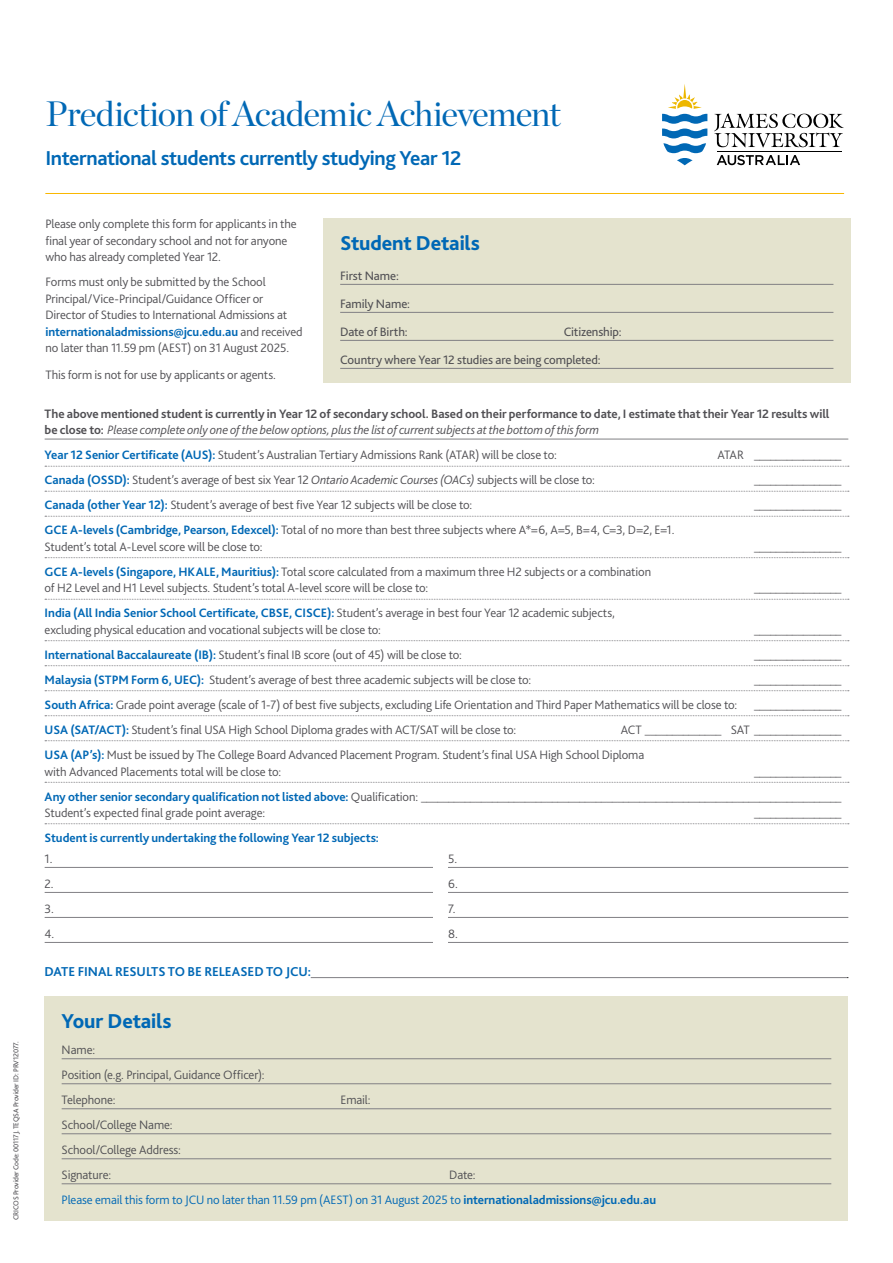
<style>
.page{position:relative;width:893px;height:1263px;background:#fff}
.page>*{position:absolute;margin:0;border:0;box-sizing:border-box;transform-origin:0 0}
.t1{font:35.25px "Chronicle Display";letter-spacing:-.03em;color:#0068b5}
.t2{font:700 21px "Bliss 2";letter-spacing:-.02em;color:#0068b5}
.t3{font:800 21px "Bliss 2";letter-spacing:-.01em;color:#0068b5}
.t4{font:700 13.5px "Bliss 2";letter-spacing:-.005em;color:#0068b5}
.t5{font:300 12.75px/16.5px "Bliss 2";letter-spacing:-.01em;color:#504f53}
.t6{font:700 12.75px/16.5px "Bliss 2";letter-spacing:-.005em;color:#504f53}
.t7{font:300 12.75px/25px "Bliss 2";letter-spacing:-.01em;color:#0068b5}
.t8{font:12.75px/28px "Bliss 2";letter-spacing:-.01em;color:#504f53}
.t9{font:700 12.75px "Bliss 2";letter-spacing:-.005em;color:#0068b5}
.t10{font:7.5px "Bliss 2";letter-spacing:-.02em;color:#504f53}
.s1{font-weight:700;color:#0068b5}
.s2{font-weight:300;font-style:italic}
.s3{font-style:italic}
.s4{color:#504f53}
.s5{font-weight:700}
</style>
<div class="page">
<div style="left:323px;top:219px;width:527px;height:164px;background:#e4e3ce"></div>
<hr style="left:340px;top:284px;width:493px;height:1px;background:#818084">
<hr style="left:340px;top:312px;width:493px;height:1px;background:#818084">
<hr style="left:340px;top:340px;width:493px;height:1px;background:#818084">
<hr style="left:340px;top:368px;width:493px;height:1px;background:#818084">
<hr style="left:45px;top:439px;width:803px;height:1px;background:#818084">
<svg style="left:45px;top:466px;width:804px;height:1px"></svg>
<svg style="left:45px;top:491px;width:804px;height:1px"></svg>
<svg style="left:45px;top:516px;width:804px;height:1px"></svg>
<svg style="left:45px;top:557px;width:804px;height:1px"></svg>
<svg style="left:45px;top:599px;width:804px;height:1px"></svg>
<svg style="left:45px;top:640px;width:804px;height:1px"></svg>
<svg style="left:45px;top:665px;width:804px;height:1px"></svg>
<svg style="left:45px;top:690px;width:804px;height:1px"></svg>
<svg style="left:45px;top:715px;width:804px;height:1px"></svg>
<svg style="left:45px;top:740px;width:804px;height:1px"></svg>
<svg style="left:45px;top:782px;width:804px;height:1px"></svg>
<svg style="left:45px;top:823px;width:804px;height:1px"></svg>
<hr style="left:45px;top:867px;width:803px;height:1px;background:#818084">
<hr style="left:45px;top:892px;width:803px;height:1px;background:#818084">
<hr style="left:45px;top:917px;width:803px;height:1px;background:#818084">
<hr style="left:45px;top:942px;width:803px;height:1px;background:#818084">
<hr style="left:311px;top:977px;width:536px;height:1px;background:#818084">
<hr style="left:45px;top:193px;width:799px;height:1px;background:#f9b700">
<div style="left:434px;top:855px;width:14px;height:96px;background:#fff"></div>
<svg style="left:662px;top:84px;width:45px;height:81px"></svg>
<svg style="left:714px;top:113px;width:130px;height:34px"></svg>
<hr style="left:717px;top:151px;width:125px;height:1px;background:#000">
<svg style="left:717px;top:155px;width:83px;height:10px"></svg>
<div style="left:45px;top:996px;width:803px;height:224px;background:#e4e3ce"></div>
<hr style="left:62px;top:1058px;width:769px;height:1px;background:#818084">
<hr style="left:62px;top:1083px;width:769px;height:1px;background:#818084">
<hr style="left:62px;top:1108px;width:769px;height:1px;background:#818084">
<hr style="left:62px;top:1133px;width:769px;height:1px;background:#818084">
<hr style="left:62px;top:1158px;width:769px;height:1px;background:#818084">
<hr style="left:62px;top:1183px;width:769px;height:1px;background:#818084">
<p class="t10" style="left:11px;top:1220px;width:180px;rotate:-90deg">CRICOS Provider Code: 00117J. TEQSA Provider ID: PRV12077.</p>
<h1 class="t1" style="left:45px;top:86px;width:517px">Prediction of Academic Achievement</h1>
<h2 class="t2" style="left:45px;top:145px;width:418px">International students currently studying Year 12</h2>
<p class="t5" style="left:45px;top:216px;width:253px">Please only complete this form for applicants in the final year of secondary school and not for anyone who has already completed Year 12.</p>
<p class="t5" style="left:45px;top:274px;width:259px">Forms must only be submitted by the School Principal/Vice-Principal/Guidance Officer or Director of Studies to International Admissions at <span class="s1">internationaladmissions@jcu.edu.au</span> and received no later than 11.59 pm (AEST) on 31 August 2025.</p>
<p class="t5" style="left:45px;top:366px;width:232px">This form is not for use by applicants or agents.</p>
<h2 class="t3" style="left:340px;top:230px;width:141px">Student Details</h2>
<p class="t8" style="left:340px;top:261px;width:71px">First Name:<br>Family Name:<br>Date of Birth:</p>
<p class="t8" style="left:340px;top:317px;width:283px;text-indent:223px">Citizenship:<br>Country where Year 12 studies are being completed:</p>
<p class="t6" style="left:45px;top:405px;width:786px">The above mentioned student is currently in Year 12 of secondary school. Based on their performance to date, I estimate that their Year 12 results will be close to: <span class="s2">Please complete only one of the below options, plus the list of current subjects at the bottom of this form</span></p>
<p class="t5" style="left:45px;top:447px;width:514px"><span class="s1">Year 12 Senior Certificate (AUS):</span> Student’s Australian Tertiary Admissions Rank (ATAR) will be close to:</p>
<p class="t5" style="left:717px;top:447px;width:126px">ATAR ________________</p>
<p class="t5" style="left:45px;top:472px;width:552px"><span class="s1">Canada (OSSD):</span> Student’s average of best six Year 12 <span class="s3">Ontario Academic Courses (OACs)</span> subjects will be close to:</p>
<p class="t5" style="left:754px;top:472px;width:89px">________________</p>
<p class="t5" style="left:45px;top:497px;width:429px"><span class="s1">Canada (other Year 12):</span> Student’s average of best five Year 12 subjects will be close to:</p>
<p class="t5" style="left:754px;top:497px;width:89px">________________</p>
<p class="t5" style="left:45px;top:522px;width:631px"><span class="s1">GCE A-levels (Cambridge, Pearson, Edexcel):</span> Total of no more than best three subjects where A*=6, A=5, B=4, C=3, D=2, E=1.<br>Student’s total A-Level score will be close to:</p>
<p class="t5" style="left:754px;top:538px;width:89px">________________</p>
<p class="t5" style="left:45px;top:563px;width:608px"><span class="s1">GCE A-levels (Singapore, HKALE, Mauritius):</span> Total score calculated from a maximum three H2 subjects or a combination of H2 Level and H1 Level subjects. Student’s total A-level score will be close to:</p>
<p class="t5" style="left:754px;top:580px;width:89px">________________</p>
<p class="t5" style="left:45px;top:605px;width:572px"><span class="s1">India (All India Senior School Certificate, CBSE, CISCE):</span> Student’s average in best four Year 12 academic subjects, excluding physical education and vocational subjects will be close to:</p>
<p class="t5" style="left:754px;top:621px;width:89px">________________</p>
<p class="t5" style="left:45px;top:646px;width:419px"><span class="s1">International Baccalaureate (IB):</span> Student’s final IB score (out of 45) will be close to:</p>
<p class="t5" style="left:754px;top:646px;width:89px">________________</p>
<p class="t5" style="left:45px;top:671px;width:488px"><span class="s1">Malaysia (STPM Form 6, UEC):</span> Student’s average of best three academic subjects will be close to:</p>
<p class="t5" style="left:754px;top:671px;width:89px">________________</p>
<p class="t5" style="left:45px;top:696px;width:694px"><span class="s1">South Africa:</span> Grade point average (scale of 1-7) of best five subjects, excluding Life Orientation and Third Paper Mathematics will be close to:</p>
<p class="t5" style="left:754px;top:696px;width:89px">________________</p>
<p class="t5" style="left:45px;top:721px;width:473px"><span class="s1">USA (SAT/ACT):</span> Student’s final USA High School Diploma grades with ACT/SAT will be close to:</p>
<p class="t5" style="left:45px;top:717px;width:798px;line-height:25px;text-indent:576px">ACT ______________ SAT ________________<br><span class="s1">USA (AP’s):</span> Must be issued by The College Board Advanced Placement Program. Student’s final USA High School Diploma</p>
<p class="t5" style="left:45px;top:763px;width:238px">with Advanced Placements total will be close to:</p>
<p class="t5" style="left:45px;top:759px;width:798px;line-height:25px;text-align:right">________________<br><span class="s1">Any other senior secondary qualification not listed above:</span> Qualification: _____________________________________________________________________________</p>
<p class="t5" style="left:45px;top:804px;width:222px">Student’s expected final grade point average:</p>
<p class="t5" style="left:754px;top:804px;width:89px">________________</p>
<p class="t9" style="left:45px;top:830px;width:336px">Student is currently undertaking the following Year 12 subjects:</p>
<p class="t5" style="left:45px;top:850px;width:9px">1.</p>
<p class="t5" style="left:448px;top:850px;width:11px">5.</p>
<p class="t5" style="left:45px;top:875px;width:11px">2.</p>
<p class="t5" style="left:448px;top:875px;width:11px">6.</p>
<p class="t5" style="left:45px;top:900px;width:11px">3.</p>
<p class="t5" style="left:448px;top:900px;width:9px">7.</p>
<p class="t5" style="left:45px;top:925px;width:11px">4.</p>
<p class="t5" style="left:448px;top:925px;width:11px">8.</p>
<p class="t4" style="left:45px;top:963px;width:268px">DATE FINAL RESULTS TO BE RELEASED TO JCU:</p>
<h2 class="t3" style="left:62px;top:1008px;width:112px">Your Details</h2>
<p class="t5" style="left:62px;top:1037px;width:204px;line-height:25px">Name:<br>Position (e.g. Principal, Guidance Officer):<br>Telephone:</p>
<p class="t5" style="left:341px;top:1091px;width:32px">Email:</p>
<p class="t5" style="left:62px;top:1112px;width:121px;line-height:25px">School/College Name:<br>School/College Address:<br>Signature:</p>
<p class="t7" style="left:62px;top:1162px;width:596px;text-indent:388px"><span class="s4">Date:<br></span>Please email this form to JCU no later than 11.59 pm (AEST) on 31 August 2025 to <span class="s5">internationaladmissions@jcu.edu.au</span></p>
</div>
